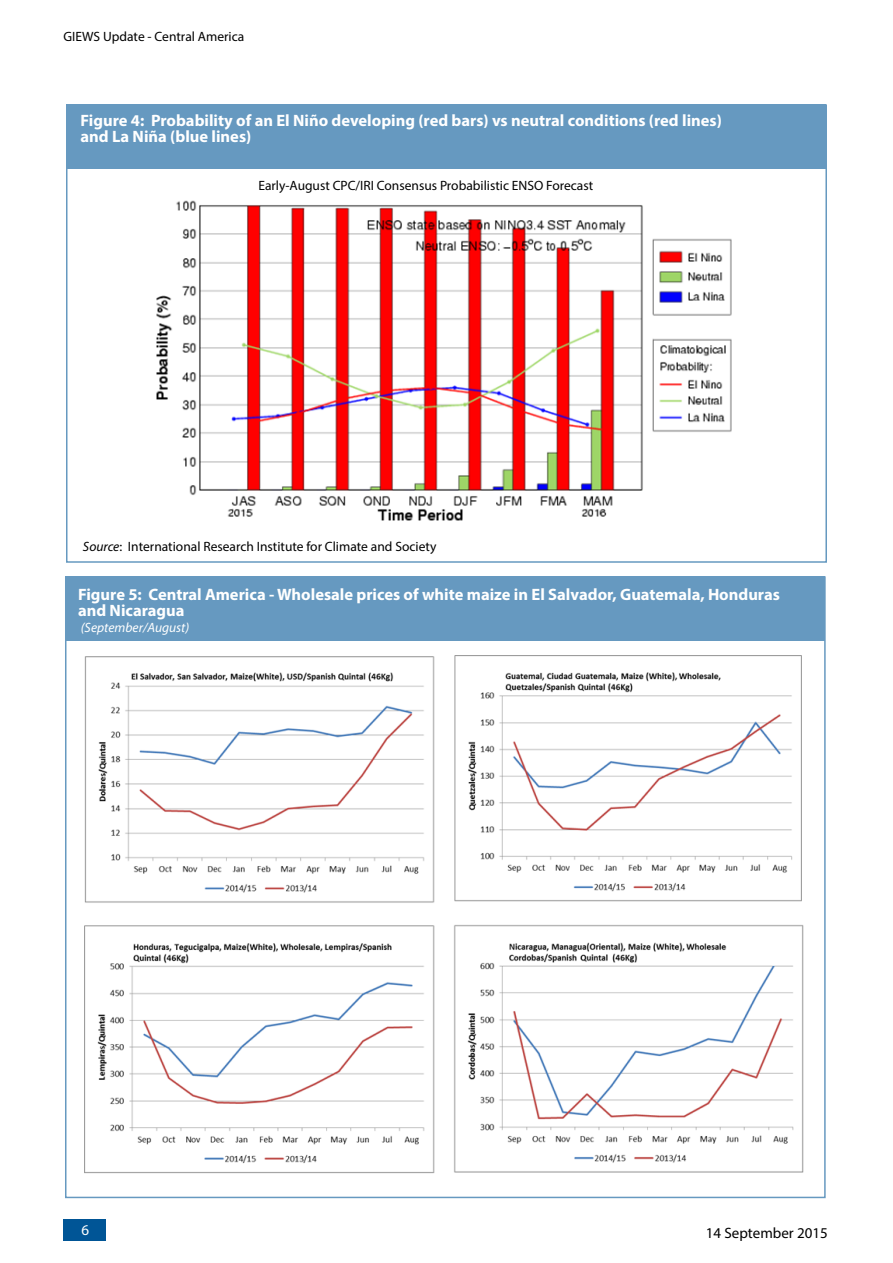
<style>
.page{position:relative;width:893px;height:1263px;background:#fff}
.page>*{position:absolute;margin:0;border:0;box-sizing:border-box;transform-origin:0 0}
.t1{font:700 16.5px/15.9px "Myriad Pro";color:#fff}
.t2{font:15px "Myriad Pro";color:#000}
.t3{font:15px "Myriad Pro";color:#fff}
.t4{font:13.5px "Myriad Pro";color:#000}
.t5{font:italic 13.5px "Myriad Pro";color:#fff}
.s1{font-style:italic}
</style>
<div class="page">
<div style="left:63px;top:1219px;width:42px;height:21px;background:#005596"></div>
<div style="left:65px;top:576px;width:760px;height:64px;background:#6699c0"></div>
<img style="left:84px;top:656px;width:351px;height:247px">
<img style="left:454px;top:655px;width:348px;height:247px">
<img style="left:84px;top:925px;width:351px;height:249px">
<img style="left:454px;top:925px;width:350px;height:248px">
<div style="left:66px;top:104px;width:759px;height:65px;background:#6699c0"></div>
<div style="left:66px;top:104px;width:761px;height:459px;border:2px solid #6699c0"></div>
<img style="left:156px;top:200px;width:576px;height:321px">
<p class="t4" style="left:63px;top:28px;width:182px">GIEWS Update - Central America</p>
<p class="t1" style="left:81px;top:112px;width:643px">Figure 4: Probability of an El Niño developing (red bars) vs neutral conditions (red lines) and La Niña (blue lines)</p>
<p class="t4" style="left:258px;top:177px;width:336px">Early-August CPC/IRI Consensus Probabilistic ENSO Forecast</p>
<p class="t4" style="left:83px;top:539px;width:355px"><span class="s1">Source</span>: International Research Institute for Climate and Society</p>
<p class="t1" style="left:78px;top:586px;width:703px">Figure 5: Central America - Wholesale prices of white maize in El Salvador, Guatemala, Honduras and Nicaragua</p>
<p class="t5" style="left:81px;top:619px;width:110px">(September/August)</p>
<p class="t3" style="left:82px;top:1220px;width:9px">6</p>
<p class="t2" style="left:706px;top:1224px;width:123px">14 September 2015</p>
</div>
